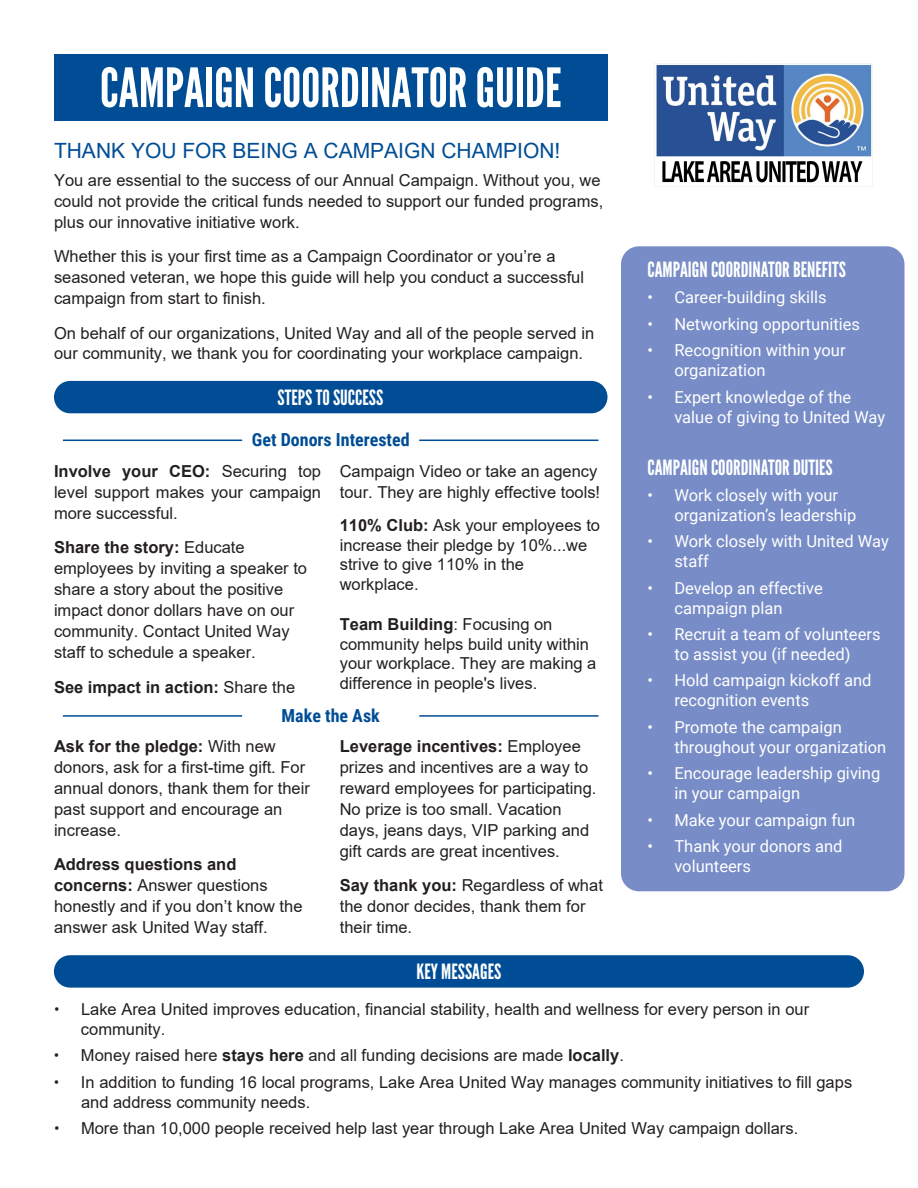
<style>
.page{position:relative;width:918px;height:1188px;background:#fff}
.page>*{position:absolute;margin:0;border:0;box-sizing:border-box;transform-origin:0 0}
.ecm_HEADER{font:54px "League Gothic";color:#fff}
.t1{font:21px "League Gothic";color:#fff}
.t2{font:21px "Arial";color:#014d95}
.t3{font:700 18px "Roboto Condensed";color:#014d95}
.t4{font:16.5px/21px "Arial";color:#231f20}
.t5{font:16.5px/19.8px "Roboto";color:#fff}
.t6{font:700 16.5px "Arial";color:#231f20}
.s1{font-weight:700}
.s2{font-weight:400}
.s3{font-family:"Roboto"}
</style>
<div class="page">
<div style="left:54px;top:54px;width:554px;height:66px;background:#014d95"></div>
<div style="left:621px;top:246px;width:283px;height:645px;background:#788dc7;border-radius:18px"></div>
<div style="left:54px;top:955px;width:810px;height:33px;background:#014d95;border-radius:16px"></div>
<div style="left:54px;top:381px;width:554px;height:32px;background:#014d95;border-radius:16px"></div>
<hr style="left:63px;top:440px;width:179px;height:1px;background:#014d95">
<hr style="left:419px;top:440px;width:180px;height:1px;background:#014d95">
<hr style="left:63px;top:715px;width:179px;height:2px;background:#014d95">
<hr style="left:419px;top:715px;width:180px;height:2px;background:#014d95">
<img style="left:656px;top:64px;width:217px;height:122px">
<p class="ecm_HEADER" style="left:100px;top:56px;width:463px">CAMPAIGN COORDINATOR GUIDE</p>
<p class="t2" style="left:54px;top:136px;width:508px">THANK YOU FOR BEING A CAMPAIGN CHAMPION!</p>
<p class="t4" style="left:54px;top:169px;width:551px">You are essential to the success of our Annual Campaign. Without you, we could not provide the critical funds needed to support our funded programs, plus our innovative initiative work.</p>
<p class="t4" style="left:54px;top:246px;width:532px">Whether this is your first time as a Campaign Coordinator or you’re a seasoned veteran, we hope this guide will help you conduct a successful campaign from start to finish.</p>
<p class="t4" style="left:54px;top:323px;width:542px;line-height:20.4px">On behalf of our organizations, United Way and all of the people served in our community, we thank you for coordinating your workplace campaign.</p>
<p class="t1" style="left:278px;top:385px;width:107px">STEPS TO SUCCESS</p>
<p class="t3" style="left:252px;top:427px;width:159px">Get Donors Interested</p>
<p class="t4" style="left:54px;top:460px;width:269px;text-align:justify"><span class="s1">Involve your CEO:</span> Securing top level support makes your campaign more successful.</p>
<p class="t4" style="left:54px;top:537px;width:255px"><span class="s1">Share the story:</span> Educate employees by inviting a speaker to share a story about the positive impact donor dollars have on our community. Contact United Way staff to schedule a speaker.</p>
<p class="t6" style="left:54px;top:675px;width:243px">See impact in action: <span class="s2">Share the</span></p>
<p class="t4" style="left:340px;top:460px;width:262px">Campaign Video or take an agency tour. They are highly effective tools!</p>
<p class="t4" style="left:340px;top:515px;width:262px;line-height:19.8px"><span class="s1">110% Club:</span> Ask your employees to increase their pledge by 10%...we strive to give 110% in the workplace.</p>
<p class="t4" style="left:340px;top:614px;width:258px;line-height:19.8px"><span class="s1">Team Building</span>: Focusing on community helps build unity within your workplace. They are making a difference in people's lives.</p>
<p class="t3" style="left:282px;top:703px;width:100px">Make the Ask</p>
<p class="t4" style="left:54px;top:735px;width:257px"><span class="s1">Ask for the pledge:</span> With new donors, ask for a first-time gift. For annual donors, thank them for their past support and encourage an increase.</p>
<p class="t4" style="left:54px;top:854px;width:250px"><span class="s1">Address questions and concerns:</span> Answer questions honestly and if you don’t know the answer ask United Way staff.</p>
<p class="t4" style="left:340px;top:735px;width:258px"><span class="s1">Leverage incentives:</span> Employee prizes and incentives are a way to reward employees for participating.<br>No prize is too small. Vacation days, jeans days, VIP parking and gift cards are great incentives.</p>
<p class="t4" style="left:340px;top:875px;width:265px"><span class="s1">Say thank you:</span> Regardless of what the donor decides, thank them for their time.</p>
<p class="t1" style="left:647px;top:257px;width:200px">CAMPAIGN COORDINATOR BENEFITS</p>
<p class="t5" style="left:647px;top:287px;width:181px">• Career-building skills</p>
<p class="t5" style="left:647px;top:313px;width:214px">• Networking opportunities</p>
<p class="t5" style="left:674px;top:340px;width:173px;text-indent:-27px">• Recognition within your organization</p>
<p class="t5" style="left:674px;top:386px;width:212px;text-indent:-27px">• Expert knowledge of the value of giving to United Way</p>
<p class="t1" style="left:647px;top:455px;width:187px">CAMPAIGN COORDINATOR DUTIES</p>
<p class="t5" style="left:674px;top:485px;width:183px;text-indent:-27px">• Work closely with your organization’s leadership</p>
<p class="t5" style="left:674px;top:531px;width:216px;text-indent:-27px">• Work closely with United Way staff</p>
<p class="t5" style="left:674px;top:577px;width:150px;text-indent:-27px">• Develop an effective campaign plan</p>
<p class="t5" style="left:647px;top:624px;width:235px;text-align:center">• Recruit a team of volunteers to assist you (if needed)</p>
<p class="t5" style="left:674px;top:670px;width:199px;text-indent:-27px">• Hold campaign kickoff and recognition events</p>
<p class="t5" style="left:674px;top:716px;width:213px;text-indent:-27px">• Promote the campaign throughout your organization</p>
<p class="t5" style="left:674px;top:763px;width:207px;text-indent:-27px">• Encourage leadership giving in your campaign</p>
<p class="t5" style="left:647px;top:809px;width:209px">• Make your campaign fun</p>
<p class="t5" style="left:674px;top:836px;width:170px;text-indent:-27px">• Thank your donors and volunteers</p>
<p class="t1" style="left:417px;top:959px;width:86px">KEY MESSAGES</p>
<p class="t4" style="left:81px;top:999px;width:730px;line-height:19.8px;text-indent:-27px"><span class="s3">•</span> Lake Area United improves education, financial stability, health and wellness for every person in our community.</p>
<p class="t4" style="left:54px;top:1045px;width:572px"><span class="s3">•</span> Money raised here <span class="s1">stays here</span> and all funding decisions are made <span class="s1">locally</span>.</p>
<p class="t4" style="left:81px;top:1072px;width:773px;line-height:19.8px;text-indent:-27px"><span class="s3">•</span> In addition to funding 16 local programs, Lake Area United Way manages community initiatives to fill gaps and address community needs.</p>
<p class="t4" style="left:54px;top:1118px;width:746px"><span class="s3">•</span> More than 10,000 people received help last year through Lake Area United Way campaign dollars.</p>
</div>
